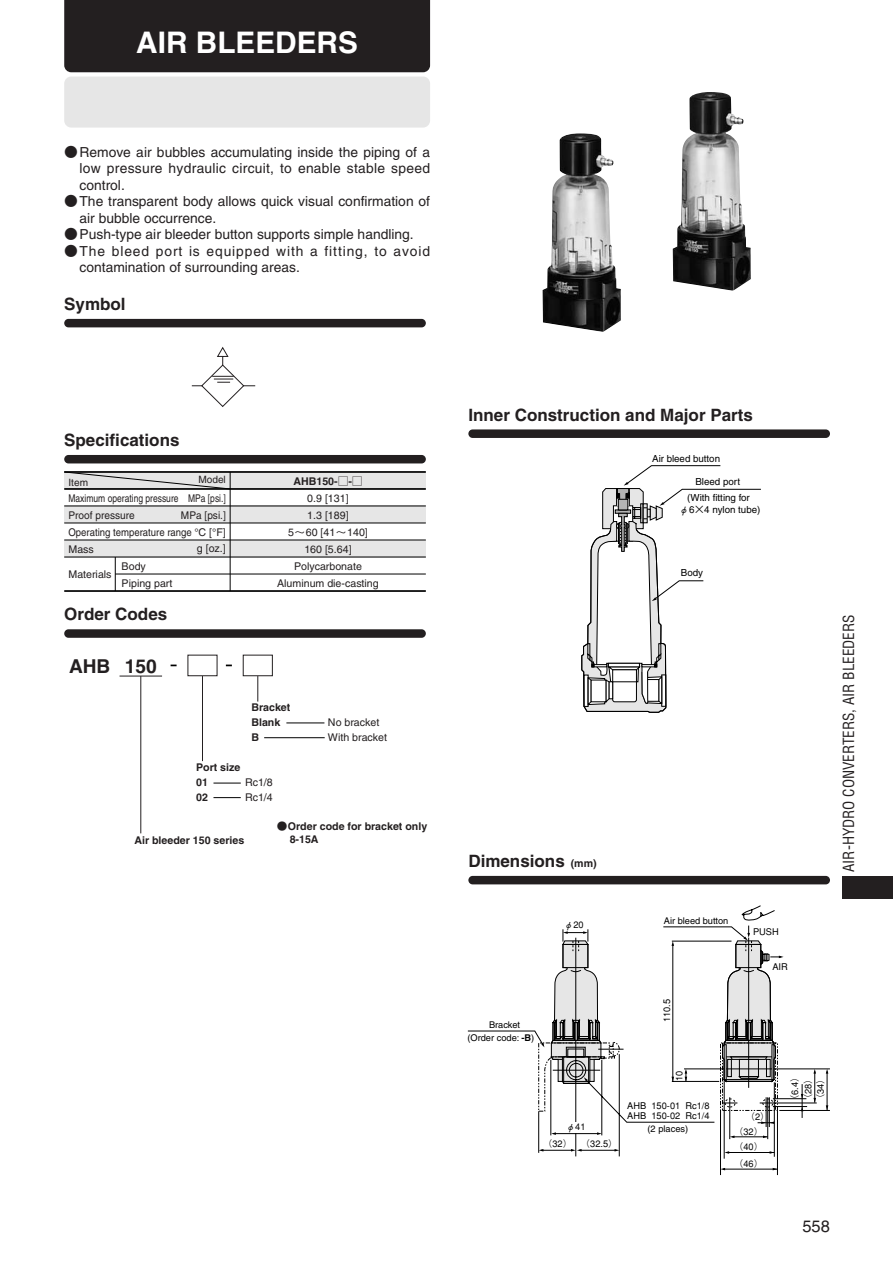
<style>
.page{position:relative;width:893px;height:1263px;background:#fff}
.page>*{position:absolute;margin:0;border:0;box-sizing:border-box;transform-origin:0 0}
.t1{font:700 29.7px "Helvetica";color:#fff}
.t2{font:700 19.2px "Helvetica";color:#231f20}
.t3{font:700 16.95px "Helvetica";color:#231f20}
.t4{font:16.5px "Helvetica";color:#231f20}
.t5{font:condensed 15px "Helvetica";color:#231f20}
.t6{font:13.8px/16.5px "Helvetica";color:#231f20;text-align:justify}
.t7{font:13.8px/16.5px "Helvetica";letter-spacing:.065em;color:#231f20}
.t8{font:10.65px "Helvetica";color:#231f20}
.t9{font:700 10.65px/14.9px "Helvetica";color:#231f20}
.t10{font:10.65px "Helvetica";color:#231f20;scale:.8 1}
.t11{font:10.65px "Helvetica";color:#231f20;scale:.9 1}
.t12{font:10.65px "Helvetica";color:#231f20;scale:.95 1}
.t13{font:10.05px "Helvetica";color:#231f20}
.t14{font:9.75px/16px "Helvetica";color:#000;text-align:center}
.t15{font:500 9.3px/15.1px "Gothic BBB";color:#000}
.t16{font:9.3px/12.5px "Helvetica";color:#000}
.s1{font-family:"Futo Min A101";font-weight:700}
.s2{font-family:"Futo Go B101"}
.s3{font-family:"Gothic BBB";font-weight:500}
.s4{font-size:10.65px}
.s5{font-weight:700}
</style>
<div class="page">
<div style="left:64px;top:472px;width:362px;height:17px;background:#e6e6e6"></div>
<div style="left:64px;top:506px;width:362px;height:17px;background:#e6e6e6"></div>
<div style="left:64px;top:540px;width:362px;height:17px;background:#e6e6e6"></div>
<div style="left:64px;top:0;width:366px;height:72px;background:#231f20"></div>
<div style="left:64px;top:77px;width:366px;height:51px;background:#e6e6e6;border-radius:7px"></div>
<div style="left:64px;top:319px;width:362px;height:8px;background:#231f20;border-radius:4px"></div>
<div style="left:468px;top:429px;width:362px;height:9px;background:#231f20;border-radius:4px"></div>
<div style="left:64px;top:455px;width:362px;height:8px;background:#231f20;border-radius:4px"></div>
<div style="left:64px;top:629px;width:362px;height:9px;background:#231f20;border-radius:4px"></div>
<div style="left:468px;top:876px;width:362px;height:8px;background:#231f20;border-radius:4px"></div>
<hr style="left:140px;top:676px;width:1px;height:157px;background:#231f20">
<hr style="left:202px;top:676px;width:1px;height:85px;background:#231f20">
<hr style="left:192px;top:386px;width:63px;height:1px;background:#231f20">
<svg style="left:201px;top:347px;width:43px;height:60px"></svg>
<svg style="left:581px;top:465px;width:180px;height:248px"></svg>
<hr style="left:64px;top:471px;width:362px;height:2px;background:#000">
<hr style="left:64px;top:488px;width:362px;height:2px;background:#000">
<hr style="left:64px;top:506px;width:362px;height:1px;background:#000">
<hr style="left:64px;top:523px;width:362px;height:1px;background:#000">
<hr style="left:64px;top:540px;width:362px;height:1px;background:#000">
<hr style="left:64px;top:557px;width:362px;height:1px;background:#000">
<hr style="left:115px;top:574px;width:311px;height:1px;background:#000">
<hr style="left:64px;top:590px;width:362px;height:2px;background:#000">
<hr style="left:230px;top:472px;width:1px;height:119px;background:#000">
<hr style="left:115px;top:557px;width:1px;height:34px;background:#000">
<svg style="left:119px;top:654px;width:154px;height:48px"></svg>
<hr style="left:720px;top:1110px;width:1px;height:65px;background:#000">
<hr style="left:777px;top:1110px;width:1px;height:65px;background:#000">
<hr style="left:724px;top:1080px;width:1px;height:79px;background:#000">
<hr style="left:723px;top:1169px;width:54px;height:1px;background:#000">
<svg style="left:467px;top:905px;width:363px;height:252px"></svg>
<img style="left:542px;top:133px;width:79px;height:199px">
<img style="left:672px;top:92px;width:78px;height:199px">
<svg style="left:213px;top:783px;width:28px;height:1px"></svg>
<svg style="left:213px;top:797px;width:28px;height:1px"></svg>
<hr style="left:286px;top:723px;width:38px;height:1px;background:#000">
<hr style="left:264px;top:737px;width:61px;height:1px;background:#000">
<svg style="left:64px;top:471px;width:167px;height:19px"></svg>
<div style="left:842px;top:876px;width:50px;height:23px;background:#231f20"></div>
<h1 class="t1" style="left:136px;top:31px;width:223px">AIR BLEEDERS</h1>
<p class="t6" style="left:80px;top:145px;width:352px;text-indent:-15px"><span class="s1">●</span>Remove air bubbles accumulating inside the piping of a low pressure hydraulic circuit, to enable stable speed control.</p>
<p class="t6" style="left:80px;top:194px;width:352px;text-indent:-15px"><span class="s1">●</span>The transparent body allows quick visual confirmation of air bubble occurrence.</p>
<p class="t6" style="left:64px;top:227px;width:351px"><span class="s1">●</span>Push-type air bleeder button supports simple handling.</p>
<p class="t7" style="left:80px;top:244px;width:352px;text-indent:-15px"><span class="s1">●</span>The bleed port is equipped with a fitting, to avoid contamination of surrounding areas.</p>
<p class="t3" style="left:64px;top:298px;width:63px">Symbol</p>
<p class="t3" style="left:64px;top:434px;width:117px">Specifications</p>
<p class="t13" style="left:68px;top:479px;width:21px">Item</p>
<p class="t13" style="left:198px;top:476px;width:29px">Model</p>
<p class="t9" style="left:293px;top:475px;width:71px">AHB150-<span class="s2">□</span>-<span class="s2">□</span></p>
<p class="t10" style="left:68px;top:494px;width:198px">Maximum operating pressure MPa [psi.]</p>
<p class="t8" style="left:307px;top:494px;width:43px">0.9 [131]</p>
<p class="t12" style="left:68px;top:511px;width:71px">Proof pressure</p>
<p class="t12" style="left:181px;top:511px;width:49px">MPa [psi.]</p>
<p class="t8" style="left:307px;top:511px;width:43px">1.3 [189]</p>
<p class="t11" style="left:68px;top:528px;width:176px">Operating temperature range °C [°F]</p>
<p class="t8" style="left:288px;top:528px;width:81px">5<span class="s3">～</span>60 [41<span class="s3">～</span>140]</p>
<p class="t8" style="left:68px;top:545px;width:27px">Mass</p>
<p class="t8" style="left:197px;top:544px;width:30px">g [oz.]</p>
<p class="t8" style="left:304px;top:545px;width:49px">160 [5.64]</p>
<p class="t8" style="left:68px;top:571px;width:45px">Materials</p>
<p class="t8" style="left:122px;top:562px;width:26px">Body</p>
<p class="t8" style="left:294px;top:562px;width:69px">Polycarbonate</p>
<p class="t8" style="left:122px;top:579px;width:52px">Piping part</p>
<p class="t8" style="left:277px;top:579px;width:103px">Aluminum die-casting</p>
<p class="t3" style="left:64px;top:608px;width:104px">Order Codes</p>
<h2 class="t2" style="left:69px;top:660px;width:89px">AHB 150</h2>
<p class="t9" style="left:251px;top:701px;width:40px">Bracket<br>Blank</p>
<p class="t8" style="left:328px;top:719px;width:53px">No bracket</p>
<p class="t9" style="left:251px;top:731px;width:9px">B</p>
<p class="t8" style="left:328px;top:734px;width:61px">With bracket</p>
<p class="t9" style="left:196px;top:761px;width:46px">Port size<br>01</p>
<p class="t8" style="left:245px;top:778px;width:29px">Rc1/8</p>
<p class="t9" style="left:196px;top:791px;width:13px">02</p>
<p class="t8" style="left:245px;top:793px;width:29px">Rc1/4</p>
<p class="t9" style="left:134px;top:834px;width:111px">Air bleeder 150 series</p>
<p class="t9" style="left:290px;top:821px;width:139px;line-height:13.5px;text-indent:-13px"><span class="s2">●</span>Order code for bracket only<br>8-15A</p>
<p class="t3" style="left:468px;top:408px;width:286px">Inner Construction and Major Parts</p>
<p class="t14" style="left:652px;top:452px;width:69px">Air bleed button</p>
<p class="t14" style="left:687px;top:474px;width:64px">Bleed port (With fitting for</p>
<p class="t14" style="left:679px;top:502px;width:83px"><span class="s3">φ</span>6<span class="s3">×</span>4 nylon tube)</p>
<p class="t14" style="left:681px;top:566px;width:24px">Body</p>
<p class="t3" style="left:468px;top:855px;width:130px">Dimensions <span class="s4">(mm)</span></p>
<p class="t5" style="left:842px;top:872px;width:259px;rotate:-90deg">AIR-HYDRO CONVERTERS, AIR BLEEDERS</p>
<p class="t15" style="left:564px;top:918px;width:21px">φ20</p>
<p class="t16" style="left:467px;top:1020px;width:68px;text-indent:22px">Bracket (Order code: <span class="s5">-B</span>)</p>
<p class="t15" style="left:566px;top:1120px;width:21px">φ41</p>
<p class="t15" style="left:543px;top:1138px;width:76px">（32） （32.5）</p>
<p class="t16" style="left:664px;top:915px;width:66px">Air bleed button</p>
<p class="t15" style="left:660px;top:1022px;width:25px;rotate:-90deg">110.5</p>
<p class="t15" style="left:753px;top:925px;width:27px">PUSH</p>
<p class="t15" style="left:772px;top:960px;width:17px">AIR</p>
<p class="t15" style="left:672px;top:1081px;width:12px;rotate:-90deg">10</p>
<p class="t15" style="left:627px;top:1102px;width:84px;line-height:9.3px">AHB 150-01 Rc1/8<br>AHB 150-02 Rc1/4</p>
<p class="t16" style="left:647px;top:1123px;width:42px">(2 places)</p>
<p class="t15" style="left:734px;top:1110px;width:37px;text-indent:12px">（2）（32）（40）</p>
<p class="t15" style="left:734px;top:1157px;width:30px">（46）</p>
<p class="t15" style="left:789px;top:1104px;width:33px;line-height:12.8px;rotate:-90deg">（6.4）（28）（34）</p>
<p class="t4" style="left:802px;top:1220px;width:29px">558</p>
</div>
